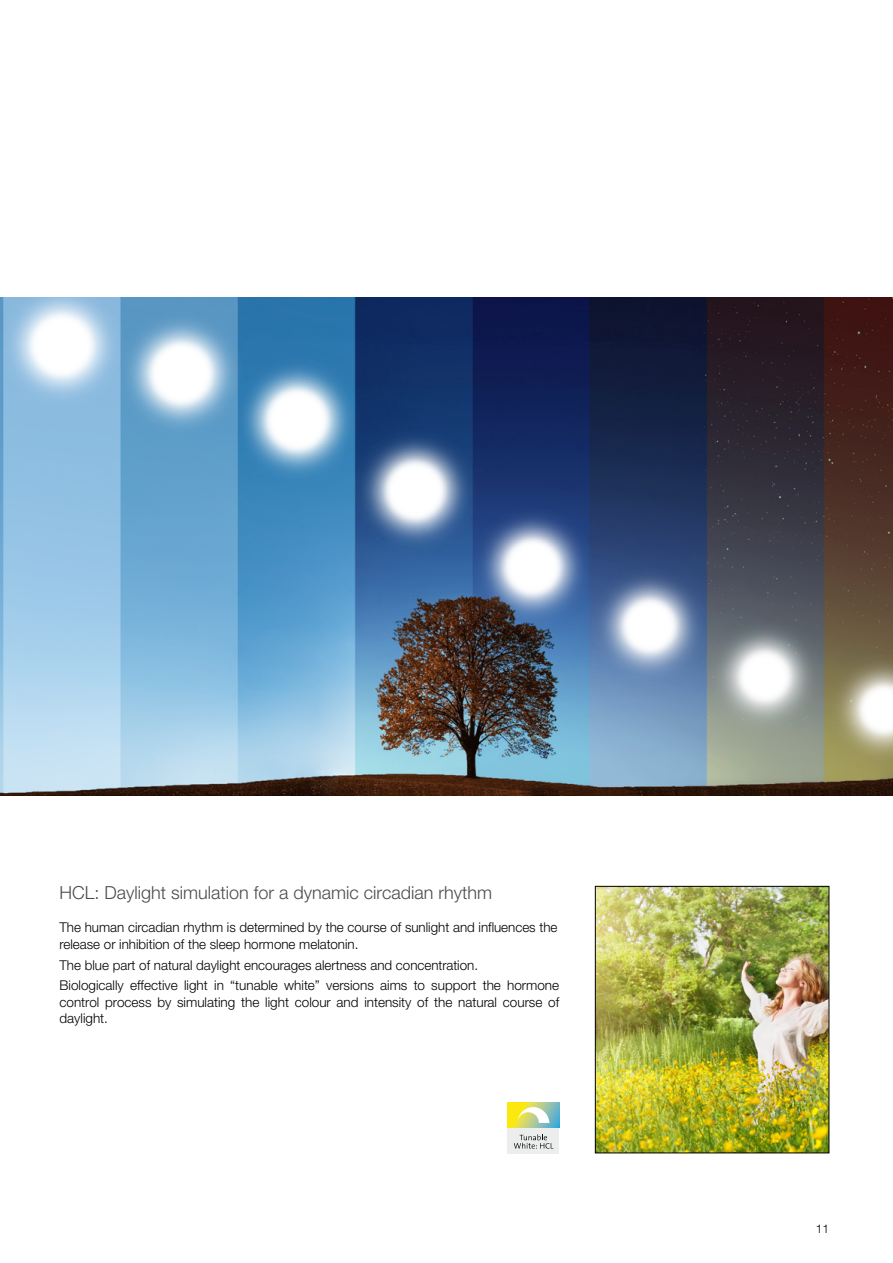
<style>
.page{position:relative;width:893px;height:1263px;background:#fff}
.page>*{position:absolute;margin:0;border:0;box-sizing:border-box;transform-origin:0 0}
.t1{font:300 18px "Helvetica Neue LTW1 G";color:#4b4b4d}
.t2{font:300 13.5px/16.5px "Helvetica Neue LTW1 G";color:#000}
.t3{font:300 12px "Helvetica Neue LTW1 G";color:#000}
</style>
<div class="page">
<div style="left:508px;top:1102px;width:51px;height:51px;background:#eceded"></div>
<svg style="left:514px;top:1134px;width:39px;height:15px"></svg>
<svg style="left:508px;top:1102px;width:51px;height:26px"></svg>
<svg style="left:517px;top:1107px;width:32px;height:16px"></svg>
<img style="left:0;top:298px;width:893px;height:497px">
<img style="left:597px;top:888px;width:230px;height:263px">
<div style="left:595px;top:886px;width:234px;height:267px;border:1px solid #000"></div>
<h1 class="t1" style="left:60px;top:881px;width:434px">HCL: Daylight simulation for a dynamic circadian rhythm</h1>
<p class="t2" style="left:60px;top:919px;width:499px">The human circadian rhythm is determined by the course of sunlight and influences the release or inhibition of the sleep hormone melatonin.</p>
<p class="t2" style="left:60px;top:954px;width:501px;line-height:20.7px">The blue part of natural daylight encourages alertness and concentration.<br>Biologically effective light in “tunable white” versions aims to support the hormone</p>
<p class="t2" style="left:60px;top:994px;width:501px">control process by simulating the light colour and intensity of the natural course of daylight.</p>
<p class="t3" style="left:816px;top:1222px;width:15px">11</p>
</div>
